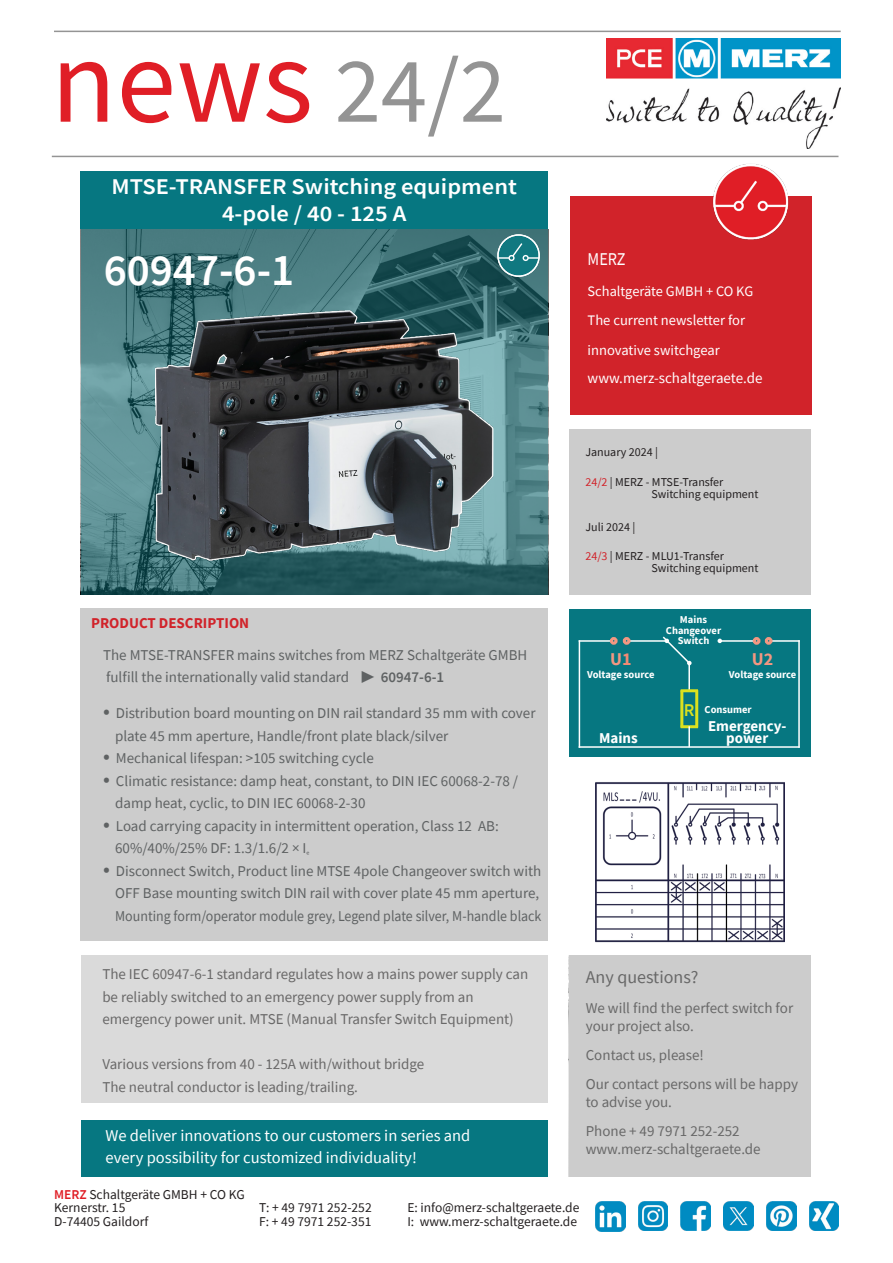
<style>
.page{position:relative;width:893px;height:1263px;background:#fff}
.page>*{position:absolute;margin:0;border:0;box-sizing:border-box;transform-origin:0 0}
.t1{font:120px "Source Sans Pro";color:#e01e26}
.t2{font:600 45px "Source Sans Pro";color:#fff}
.t3{font:600 22.5px "Source Sans Pro";color:#fff;scale:1.09 1}
.t4{font:18px "Source Sans Pro";color:#686868}
.t5{font:18px "Source Sans Pro";color:#fff;scale:.9 1}
.t6{font:700 18px "Source Sans Pro";color:#f29782}
.t7{font:600 18px "Source Sans Pro";color:#dbe11e}
.t8{font:16.5px "Source Sans Pro";color:#fff}
.t9{font:15px "Source Sans Pro";color:#5f6263}
.t10{font:15px/22.5px "Source Sans Pro";color:#696868}
.t11{font:15px/18px "Source Sans Pro";color:#686868}
.t12{font:15px "Source Sans Pro";color:#5f6263;scale:.93 1}
.t13{font:15px "Source Sans Pro";color:#fff}
.t14{font:700 15px "Source Sans Pro";color:#fff}
.t15{font:700 15px "Source Sans Pro";color:#d1232a}
.t16{font:14.55px "Source Sans Pro";color:#fff}
.t17{font:14.4px "Source Sans Pro";color:#fff}
.t18{font:13.5px "Source Sans Pro";color:#231f20}
.t19{font:12px "Source Sans Pro";color:#231f20}
.t20{font:700 10.5px/10.5px "Source Sans Pro";color:#fff;text-align:center}
.s1{font-size:93px;color:#949494}
.s2{font-weight:600}
.s3{font-size:22.5px}
.s4{color:#d1232a}
.s5{color:#f18b74}
.s6{font-weight:600;color:#e01e26}
</style>
<div class="page">
<hr style="left:54px;top:31px;width:787px;height:1px;background:#949494">
<img style="left:607px;top:38px;width:233px;height:110px">
<hr style="left:52px;top:156px;width:786px;height:1px;background:#949494">
<img style="left:724px;top:1201px;width:29px;height:30px">
<img style="left:595px;top:1201px;width:30px;height:30px">
<img style="left:638px;top:1201px;width:30px;height:30px">
<img style="left:681px;top:1201px;width:30px;height:30px">
<div style="left:569px;top:429px;width:242px;height:166px;background:#ccc"></div>
<div style="left:570px;top:196px;width:242px;height:219px;background:#d1232a"></div>
<img style="left:712px;top:164px;width:77px;height:76px">
<div style="left:82px;top:1119px;width:466px;height:57px;background:#067781"></div>
<img style="left:766px;top:1201px;width:30px;height:30px">
<img style="left:809px;top:1201px;width:30px;height:30px">
<div style="left:570px;top:955px;width:241px;height:221px;background:#ccc"></div>
<div style="left:81px;top:171px;width:467px;height:58px;background:#067781"></div>
<svg style="left:81px;top:229px;width:466px;height:366px;background:#44777b"></svg>
<img style="left:155px;top:310px;width:339px;height:250px">
<svg style="left:497px;top:234px;width:43px;height:43px"></svg>
<svg style="left:498px;top:243px;width:41px;height:18px"></svg>
<div style="left:497px;top:234px;width:43px;height:43px;border:1px solid #fff;border-radius:50%"></div>
<div style="left:81px;top:609px;width:467px;height:332px;background:#ccc"></div>
<div style="left:81px;top:955px;width:466px;height:148px;background:#dadada"></div>
<div style="left:569px;top:609px;width:242px;height:147px;background:#067781"></div>
<hr style="left:579px;top:640px;width:1px;height:108px;background:#fff">
<hr style="left:579px;top:746px;width:221px;height:2px;background:#fff">
<hr style="left:798px;top:640px;width:2px;height:108px;background:#fff">
<hr style="left:771px;top:640px;width:29px;height:2px;background:#fff">
<hr style="left:720px;top:640px;width:34px;height:2px;background:#fff">
<hr style="left:688px;top:663px;width:2px;height:28px;background:#fff">
<hr style="left:579px;top:640px;width:32px;height:2px;background:#fff">
<hr style="left:629px;top:640px;width:39px;height:2px;background:#fff">
<hr style="left:680px;top:690px;width:3px;height:37px;background:#dbe11e">
<hr style="left:695px;top:690px;width:3px;height:37px;background:#dbe11e">
<hr style="left:681px;top:689px;width:17px;height:3px;background:#dbe11e">
<hr style="left:681px;top:725px;width:17px;height:3px;background:#dbe11e">
<div style="left:753px;top:637px;width:7px;height:8px;border:3px solid #f29782;border-radius:50%"></div>
<div style="left:765px;top:637px;width:7px;height:8px;border:3px solid #f29782;border-radius:50%"></div>
<div style="left:610px;top:637px;width:8px;height:8px;border:3px solid #f29782;border-radius:50%"></div>
<div style="left:623px;top:637px;width:7px;height:8px;border:3px solid #f29782;border-radius:50%"></div>
<svg style="left:718px;top:639px;width:4px;height:4px"></svg>
<svg style="left:661px;top:636px;width:31px;height:29px"></svg>
<hr style="left:688px;top:726px;width:2px;height:21px;background:#fff">
<img style="left:595px;top:782px;width:190px;height:161px">
<p class="t1" style="left:51px;top:6px;width:457px">news <span class="s1">24/2</span></p>
<p class="t3" style="left:112px;top:172px;width:373px">MTSE-TRANSFER Switching equipment</p>
<p class="t3" style="left:222px;top:199px;width:171px">4-pole / 40 - 125 A</p>
<p class="t2" style="left:104px;top:240px;width:192px">60947-6-1</p>
<p class="t15" style="left:91px;top:613px;width:160px">PRODUCT DESCRIPTION</p>
<p class="t9" style="left:103px;top:645px;width:426px">The MTSE-TRANSFER mains switches from MERZ Schaltgeräte GMBH</p>
<p class="t9" style="left:106px;top:667px;width:340px">fulfill the internationally valid standard ▶ <span class="s2">60947-6-1</span></p>
<p class="t9" style="left:103px;top:703px;width:434px"><span class="s3">•</span> Distribution board mounting on DIN rail standard 35 mm with cover</p>
<p class="t9" style="left:115px;top:726px;width:335px">plate 45 mm aperture, Handle/front plate black/silver</p>
<p class="t9" style="left:103px;top:748px;width:272px"><span class="s3">•</span> Mechanical lifespan: &gt;105 switching cycle</p>
<p class="t9" style="left:103px;top:771px;width:417px"><span class="s3">•</span> Climatic resistance: damp heat, constant, to DIN IEC 60068-2-78 /</p>
<p class="t9" style="left:115px;top:793px;width:252px">damp heat, cyclic, to DIN IEC 60068-2-30</p>
<p class="t9" style="left:103px;top:816px;width:397px"><span class="s3">•</span> Load carrying capacity in intermittent operation, Class 12 AB:</p>
<p class="t9" style="left:115px;top:838px;width:196px">60%/40%/25% DF: 1.3/1.6/2 × I<sub>ᵉ</sub></p>
<p class="t9" style="left:103px;top:861px;width:440px"><span class="s3">•</span> Disconnect Switch, Product line MTSE 4pole Changeover switch with</p>
<p class="t9" style="left:115px;top:883px;width:426px">OFF Base mounting switch DIN rail with cover plate 45 mm aperture,</p>
<p class="t12" style="left:115px;top:906px;width:460px">Mounting form/operator module grey, Legend plate silver, M-handle black</p>
<p class="t10" style="left:102px;top:963px;width:428px">The IEC 60947-6-1 standard regulates how a mains power supply can be reliably switched to an emergency power supply from an</p>
<p class="t10" style="left:102px;top:1008px;width:413px">emergency power unit. MTSE (Manual Transfer Switch Equipment)</p>
<p class="t10" style="left:102px;top:1053px;width:323px">Various versions from 40 - 125A with/without bridge<br>The neutral conductor is leading/trailing.</p>
<p class="t8" style="left:105px;top:1124px;width:366px">We deliver innovations to our customers in series and</p>
<p class="t8" style="left:105px;top:1147px;width:313px">every possibility for customized individuality!</p>
<p class="t5" style="left:588px;top:247px;width:44px">MERZ</p>
<p class="t17" style="left:588px;top:282px;width:167px">Schaltgeräte GMBH + CO KG</p>
<p class="t16" style="left:588px;top:310px;width:159px">The current newsletter for</p>
<p class="t16" style="left:588px;top:340px;width:134px">innovative switchgear</p>
<p class="t13" style="left:588px;top:369px;width:176px">www.merz-schaltgeraete.de</p>
<p class="t19" style="left:585px;top:444px;width:74px">January 2024 |</p>
<p class="t19" style="left:585px;top:474px;width:140px"><span class="s4">24/2</span> | MERZ - MTSE-Transfer</p>
<p class="t19" style="left:651px;top:486px;width:109px">Switching equipment</p>
<p class="t19" style="left:585px;top:519px;width:51px">Juli 2024 |</p>
<p class="t19" style="left:585px;top:548px;width:140px"><span class="s4">24/3</span> | MERZ - MLU1-Transfer</p>
<p class="t19" style="left:651px;top:560px;width:109px">Switching equipment</p>
<p class="t6" style="left:610px;top:647px;width:23px">U<span class="s5">1</span></p>
<p class="t20" style="left:587px;top:669px;width:69px">Voltage source</p>
<p class="t20" style="left:666px;top:614px;width:57px">Mains<br>Changeover<br>Switch</p>
<p class="t7" style="left:684px;top:698px;width:12px">R</p>
<p class="t6" style="left:752px;top:647px;width:23px">U2</p>
<p class="t20" style="left:729px;top:669px;width:69px">Voltage source</p>
<p class="t20" style="left:705px;top:704px;width:49px">Consumer</p>
<p class="t14" style="left:708px;top:716px;width:80px">Emergency-</p>
<p class="t14" style="left:599px;top:728px;width:40px">Mains</p>
<p class="t14" style="left:726px;top:728px;width:44px">power</p>
<p class="t4" style="left:586px;top:965px;width:114px">Any questions?</p>
<p class="t11" style="left:586px;top:999px;width:209px">We will find the perfect switch for your project also.</p>
<p class="t11" style="left:586px;top:1046px;width:120px">Contact us, please!</p>
<p class="t11" style="left:586px;top:1075px;width:214px">Our contact persons will be happy to advise you.</p>
<p class="t11" style="left:586px;top:1122px;width:156px">Phone + 49 7971 252-252</p>
<p class="t11" style="left:586px;top:1140px;width:176px">www.merz-schaltgeraete.de</p>
<p class="t18" style="left:54px;top:1185px;width:192px"><span class="s6">MERZ</span> Schaltgeräte GMBH + CO KG</p>
<p class="t18" style="left:54px;top:1199px;width:73px">Kernerstr. 15</p>
<p class="t18" style="left:54px;top:1212px;width:96px">D-74405 Gaildorf</p>
<p class="t18" style="left:259px;top:1199px;width:114px">T: + 49 7971 252-252</p>
<p class="t18" style="left:259px;top:1212px;width:114px">F: + 49 7971 252-351</p>
<p class="t18" style="left:407px;top:1199px;width:174px">E: info@merz-schaltgeraete.de</p>
<p class="t18" style="left:407px;top:1212px;width:171px">I: www.merz-schaltgeraete.de</p>
</div>
